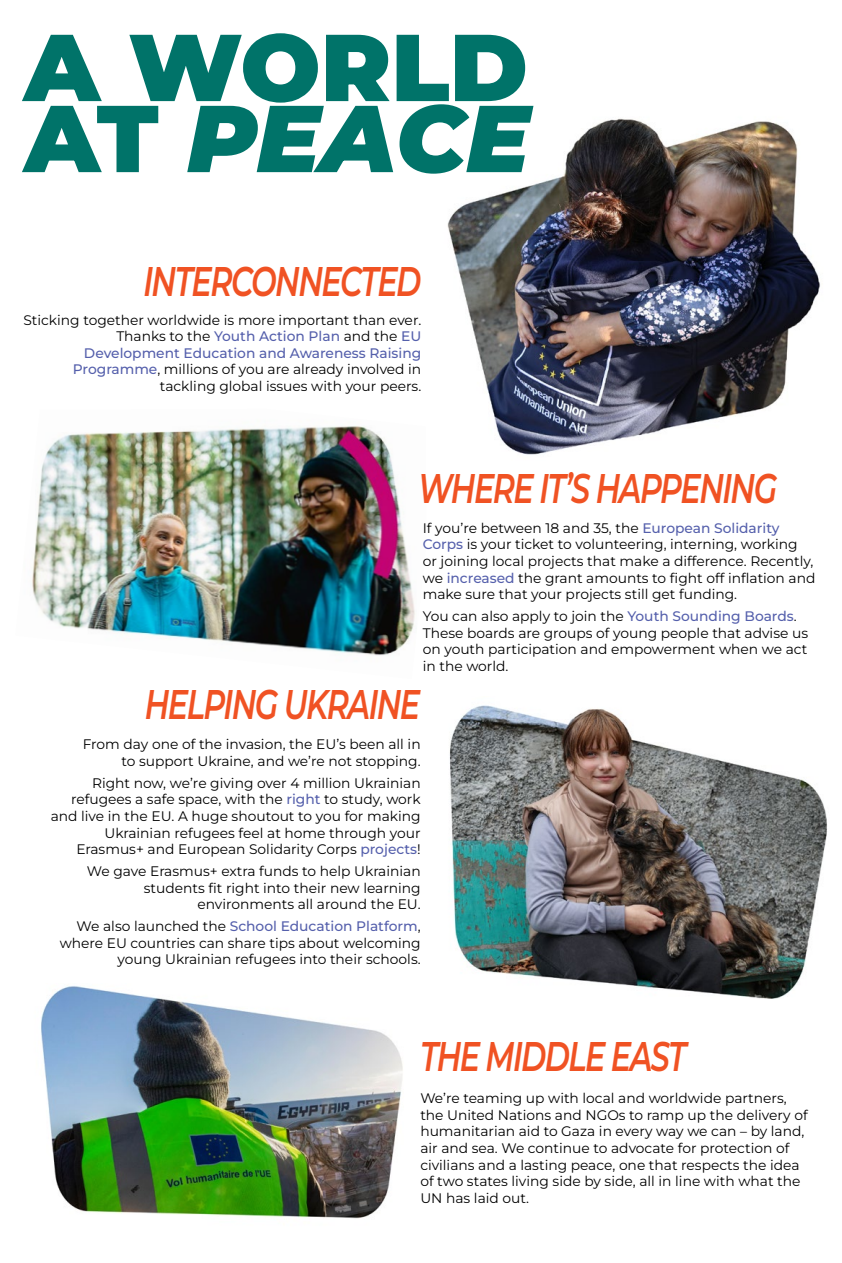
<style>
.page{position:relative;width:842px;height:1263px;background:#fff}
.page>*{position:absolute;margin:0;border:0;box-sizing:border-box;transform-origin:0 0}
.H1_BIG{font:900 94.65px/71.1px "Montserrat";color:#007369}
.H2{font:italic 600 41.4px "Montserrat";letter-spacing:-.05em;color:#f05223;scale:.73 1}
.P1{font:13.8px/16.5px "Montserrat";color:#000;text-align:right}
.s1{font-style:italic}
.s2{font-weight:500;color:#5560ac}
</style>
<div class="page">
<img style="left:447px;top:118px;width:373px;height:337px">
<img style="left:32px;top:426px;width:383px;height:230px">
<img style="left:449px;top:705px;width:378px;height:293px">
<img style="left:41px;top:986px;width:362px;height:233px">
<p class="H1_BIG" style="left:24px;top:26px;width:508px">A WORLD<br>AT <span class="s1">PEACE</span></p>
<p class="H2" style="left:143px;top:252px;width:382px">INTERCONNECTED</p>
<p class="P1" style="left:23px;top:311px;width:399px">Sticking together worldwide is more important than ever.</p>
<p class="P1" style="left:73px;top:327px;width:350px">Thanks to the <span class="s2">Youth Action Plan</span> and the <span class="s2">EU Development Education and Awareness Raising Programme</span>, millions of you are already involved in tackling global issues with your peers.</p>
<p class="H2" style="left:418px;top:459px;width:493px">WHERE IT’S HAPPENING</p>
<p class="P1" style="left:423px;top:519px;width:394px;text-align:left">If you’re between 18 and 35, the <span class="s2">European Solidarity Corps</span> is your ticket to volunteering, interning, working<br>or joining local projects that make a difference. Recently, we <span class="s2">increased</span> the grant amounts to fight off inflation and make sure that your projects still get funding.</p>
<p class="P1" style="left:423px;top:607px;width:387px;text-align:left">You can also apply to join the <span class="s2">Youth Sounding Boards</span>.<br>These boards are groups of young people that advise us on youth participation and empowerment when we act in the world.</p>
<p class="H2" style="left:145px;top:675px;width:379px">HELPING UKRAINE</p>
<p class="P1" style="left:83px;top:736px;width:339px">From day one of the invasion, the EU’s been all in to support Ukraine, and we’re not stopping.</p>
<p class="P1" style="left:51px;top:774px;width:371px">Right now, we’re giving over 4 million Ukrainian refugees a safe space, with the <span class="s2">right</span> to study, work and live in the EU. A huge shoutout to you for making Ukrainian refugees feel at home through your Erasmus+ and European Solidarity Corps <span class="s2">projects</span>!</p>
<p class="P1" style="left:87px;top:862px;width:335px">We gave Erasmus+ extra funds to help Ukrainian students fit right into their new learning environments all around the EU.</p>
<p class="P1" style="left:60px;top:917px;width:362px">We also launched the <span class="s2">School Education Platform</span>, where EU countries can share tips about welcoming young Ukrainian refugees into their schools.</p>
<p class="H2" style="left:420px;top:1027px;width:367px">THE MIDDLE EAST</p>
<p class="P1" style="left:420px;top:1089px;width:389px;text-align:left">We’re teaming up with local and worldwide partners, the United Nations and NGOs to ramp up the delivery of humanitarian aid to Gaza in every way we can – by land, air and sea. We continue to advocate for protection of civilians and a lasting peace, one that respects the idea of two states living side by side, all in line with what the UN has laid out.</p>
</div>
